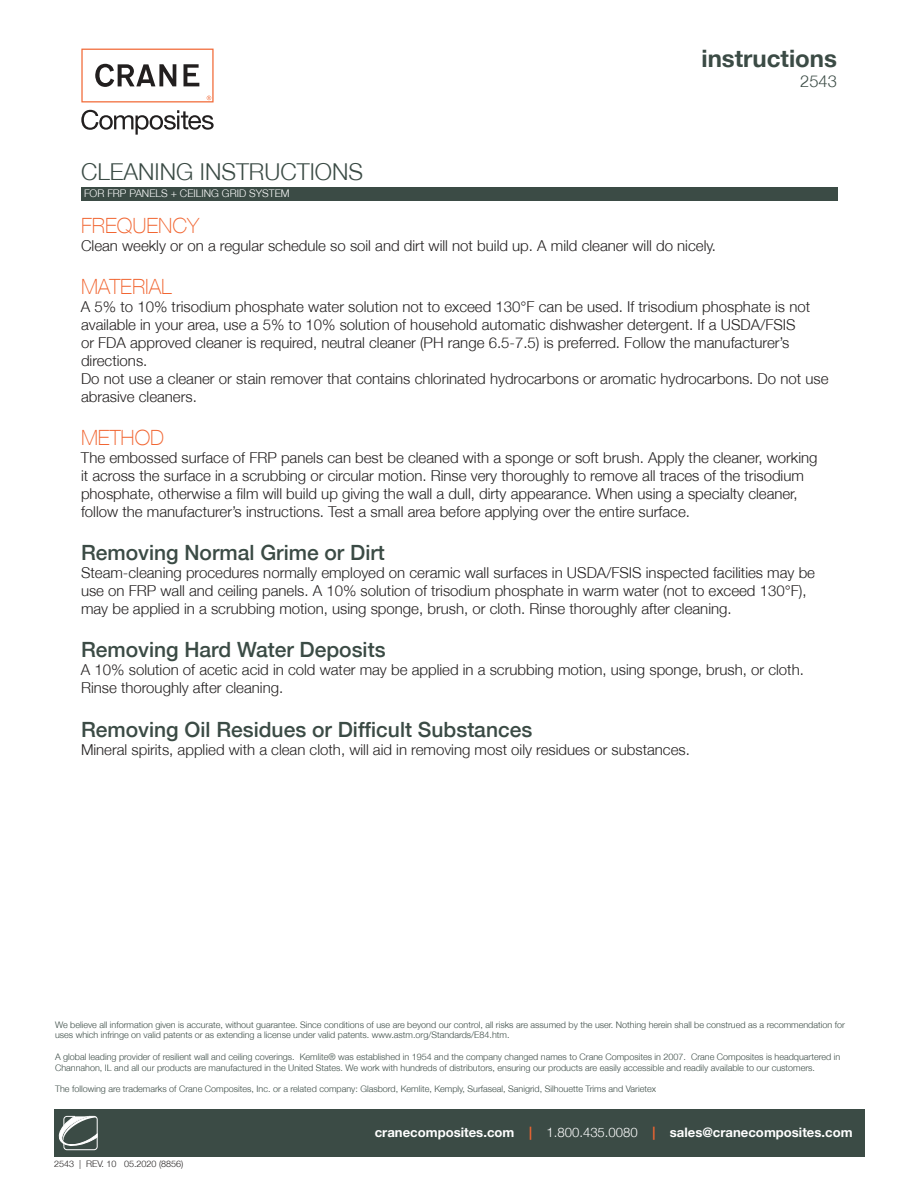
<style>
.page{position:relative;width:918px;height:1188px;background:#fff}
.page>*{position:absolute;margin:0;border:0;box-sizing:border-box;transform-origin:0 0}
.t1{font:700 24px "Helvetica Neue";color:#3b4b45}
.t2{font:300 23.25px "Helvetica Neue";color:#3b4b45}
.t3{font:500 21px "Helvetica Neue LT";color:#3b4b45}
.t4{font:100 21px "Helvetica Neue LT";color:#f16531}
.t5{font:300 16.5px "Helvetica Neue";color:#3b4b45}
.t6{font:300 15px/18px "Helvetica Neue";color:#221f1f}
.t7{font:700 13.2px "Helvetica Neue LT Std";color:#fff}
.t8{font:300 10.5px "Helvetica Neue";color:#fff}
.t9{font:300 9px/10.8px "Helvetica Neue";color:#3b4b45}
.t10{font:300 9px "Helvetica Neue";color:#221f1f}
.s1{color:#f16531}
.s2{font-family:"Helvetica Neue";font-weight:300}
</style>
<div class="page">
<div style="left:81px;top:187px;width:756px;height:13px;background:#3b4b45"></div>
<svg style="left:81px;top:110px;width:133px;height:25px"></svg>
<svg style="left:81px;top:49px;width:133px;height:53px"></svg>
<div style="left:54px;top:1109px;width:810px;height:48px;background:#3b4b45"></div>
<svg style="left:58px;top:1116px;width:40px;height:35px"></svg>
<h1 class="t1" style="left:701px;top:45px;width:137px">instructions</h1>
<p class="t5" style="left:800px;top:74px;width:38px">2543</p>
<h2 class="t2" style="left:81px;top:162px;width:284px">CLEANING INSTRUCTIONS</h2>
<h3 class="t4" style="left:81px;top:213px;width:120px">FREQUENCY</h3>
<p class="t6" style="left:81px;top:237px;width:637px">Clean weekly or on a regular schedule so soil and dirt will not build up. A mild cleaner will do nicely.</p>
<h3 class="t4" style="left:81px;top:274px;width:92px">MATERIAL</h3>
<p class="t6" style="left:81px;top:298px;width:749px">A 5% to 10% trisodium phosphate water solution not to exceed 130°F can be used. If trisodium phosphate is not available in your area, use a 5% to 10% solution of household automatic dishwasher detergent. If a USDA/FSIS<br>or FDA approved cleaner is required, neutral cleaner (PH range 6.5-7.5) is preferred. Follow the manufacturer’s directions.<br>Do not use a cleaner or stain remover that contains chlorinated hydrocarbons or aromatic hydrocarbons. Do not use abrasive cleaners.</p>
<h3 class="t4" style="left:81px;top:425px;width:85px">METHOD</h3>
<p class="t6" style="left:81px;top:450px;width:738px">The embossed surface of FRP panels can best be cleaned with a sponge or soft brush. Apply the cleaner, working it across the surface in a scrubbing or circular motion. Rinse very thoroughly to remove all traces of the trisodium phosphate, otherwise a film will build up giving the wall a dull, dirty appearance. When using a specialty cleaner, follow the manufacturer’s instructions. Test a small area before applying over the entire surface.</p>
<h3 class="t3" style="left:81px;top:545px;width:305px">Removing Normal Grime or Dirt</h3>
<p class="t6" style="left:81px;top:565px;width:736px">Steam-cleaning procedures normally employed on ceramic wall surfaces in USDA/FSIS inspected facilities may be use on FRP wall and ceiling panels. A 10% solution of trisodium phosphate in warm water (not to exceed 130°F), may be applied in a scrubbing motion, using sponge, brush, or cloth. Rinse thoroughly after cleaning.</p>
<h3 class="t3" style="left:81px;top:642px;width:306px">Removing Hard Water Deposits</h3>
<p class="t6" style="left:81px;top:662px;width:724px">A 10% solution of acetic acid in cold water may be applied in a scrubbing motion, using sponge, brush, or cloth.<br>Rinse thoroughly after cleaning.</p>
<h3 class="t3" style="left:81px;top:717px;width:453px">Removing Oil Residues or Difficult Substances</h3>
<p class="t6" style="left:81px;top:741px;width:610px">Mineral spirits, applied with a clean cloth, will aid in removing most oily residues or substances.</p>
<p class="t8" style="left:84px;top:188px;width:207px">FOR FRP PANELS + CEILING GRID SYSTEM</p>
<p class="t9" style="left:55px;top:1020px;width:791px">We believe all information given is accurate, without guarantee. Since conditions of use are beyond our control, all risks are assumed by the user. Nothing herein shall be construed as a recommendation for uses which infringe on valid patents or as extending a license under valid patents. www.astm.org/Standards/E84.htm.</p>
<p class="t9" style="left:55px;top:1052px;width:787px">A global leading provider of resilient wall and ceiling coverings. Kemlite® was established in 1954 and the company changed names to Crane Composites in 2007. Crane Composites is headquartered in<br>Channahon, IL and all our products are manufactured in the United States. We work with hundreds of distributors, ensuring our products are easily accessible and readily available to our customers.</p>
<p class="t9" style="left:55px;top:1084px;width:602px">The following are trademarks of Crane Composites, Inc. or a related company: Glasbord, Kemlite, Kemply, Surfaseal, Sanigrid, Silhouette Trims and Varietex</p>
<p class="t10" style="left:54px;top:1160px;width:131px">2543 | REV. 10 05.2020 (8856)</p>
<p class="t7" style="left:375px;top:1127px;width:479px">cranecomposites.com <span class="s1">|</span> <span class="s2">1.800.435.0080</span> <span class="s1">|</span> sales@cranecomposites.com</p>
</div>
